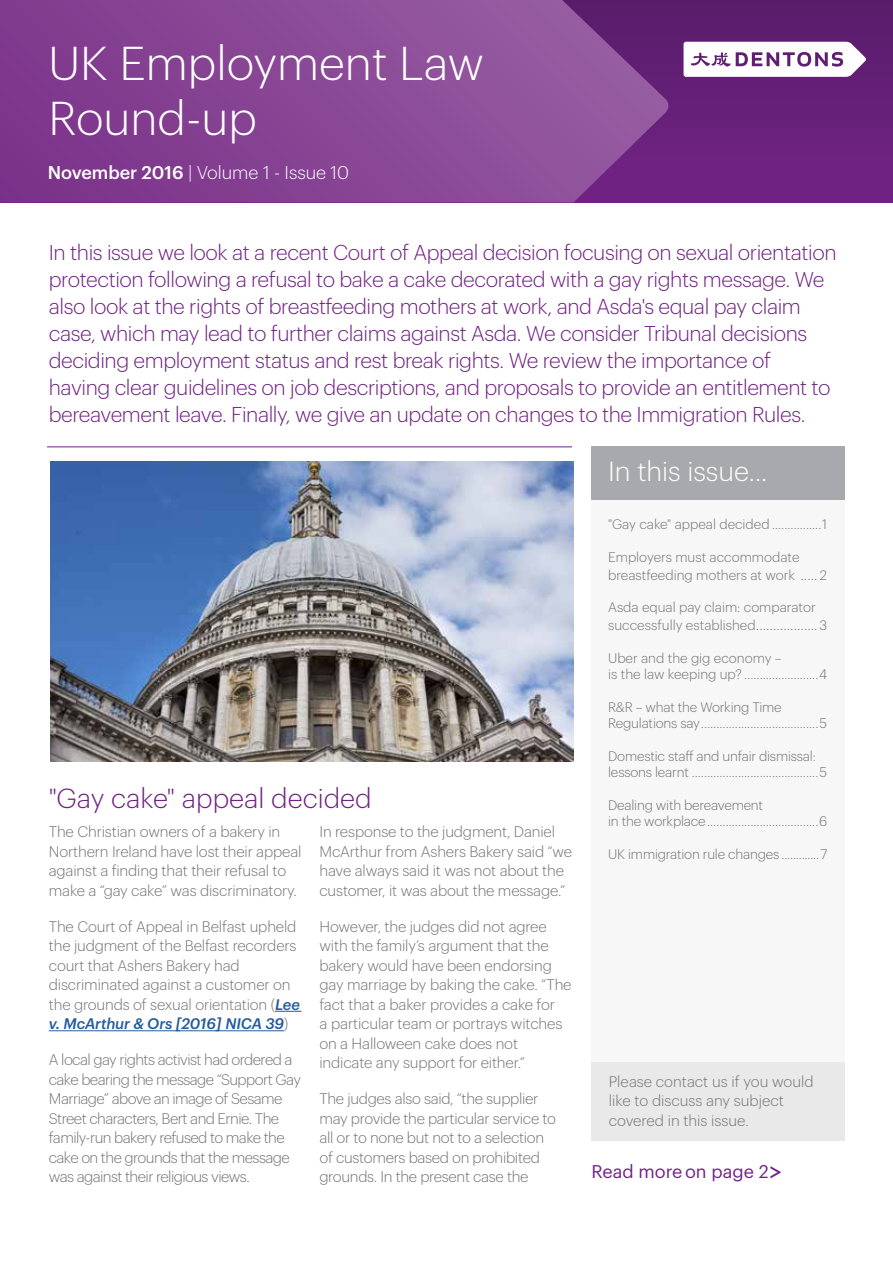
<style>
.page{position:relative;width:893px;height:1263px;background:#fff}
.page>*{position:absolute;margin:0;border:0;box-sizing:border-box;transform-origin:0 0}
.t1{font:300 46.5px/55.5px "Dentons Sans";color:#fff}
.t2{font:300 27px "Dentons Sans";color:#702283}
.t3{font:300 27px "Dentons Sans";color:#fff}
.t4{font:300 21px/27px "Dentons Sans";letter-spacing:-.02em;color:#702283}
.t5{font:300 18px "Dentons Sans";color:#fff}
.t6{font:18px "Dentons Sans";color:#702283}
.t7{font:300 15px/19.5px "Dentons Sans";letter-spacing:-.01em;color:#717376}
.t8{font:300 15px/19.5px "Dentons Sans";letter-spacing:-.035em;color:#717376}
.t9{font:300 13.5px/16.2px "Dentons Sans";letter-spacing:-.01em;color:#717376}
.s1{font-weight:500}
.s2{font-weight:500;font-style:italic;color:#275b9b}
.s3{font-size:15px}
.s4{font-size:27px}
</style>
<div class="page">
<div style="left:0;top:0;width:893px;height:202px;background:linear-gradient(to bottom,#581c6a,#722386)"></div>
<svg style="left:0;top:0;width:669px;height:202px;background:#864493"></svg>
<svg style="left:684px;top:42px;width:182px;height:35px"></svg>
<svg style="left:275px;top:1011px;width:26px;height:1px"></svg>
<hr style="left:49px;top:1030px;width:235px;height:1px;background:#275b9b">
<hr style="left:47px;top:446px;width:525px;height:1px;background:#702283">
<div style="left:591px;top:500px;width:254px;height:562px;background:#f7f7f7"></div>
<div style="left:591px;top:446px;width:254px;height:54px;background:#a8a9ac"></div>
<div style="left:592px;top:1062px;width:253px;height:78px;background:#e9e9ea"></div>
<img style="left:50px;top:461px;width:524px;height:300px">
<h1 class="t1" style="left:49px;top:32px;width:437px">UK Employment Law<br>Round-up</h1>
<p class="t5" style="left:48px;top:159px;width:303px"><span class="s1">November 2016</span> | Volume 1 - Issue 10</p>
<p class="t4" style="left:49px;top:237px;width:789px">In this issue we look at a recent Court of Appeal decision focusing on sexual orientation protection following a refusal to bake a cake decorated with a gay rights message. We also look at the rights of breastfeeding mothers at work, and Asda's equal pay claim case, which may lead to further claims against Asda. We consider Tribunal decisions deciding employment status and rest break rights. We review the importance of having clear guidelines on job descriptions, and proposals to provide an entitlement to bereavement leave. Finally, we give an update on changes to the Immigration Rules.</p>
<h2 class="t2" style="left:49px;top:778px;width:324px">"Gay cake" appeal decided</h2>
<p class="t7" style="left:49px;top:821px;width:254px">The Christian owners of a bakery in Northern Ireland have lost their appeal against a finding that their refusal to make a “gay cake” was discriminatory.</p>
<p class="t7" style="left:49px;top:915px;width:253px">The Court of Appeal in Belfast upheld the judgment of the Belfast recorders court that Ashers Bakery had discriminated against a customer on the grounds of sexual orientation (<span class="s2">Lee v. McArthur &amp; Ors [2016] NICA 39</span>)</p>
<p class="t8" style="left:49px;top:1049px;width:254px">A local gay rights activist had ordered a cake bearing the message “Support Gay Marriage” above an image of Sesame Street characters, Bert and Ernie. The family-run bakery refused to make the cake on the grounds that the message was against their religious views.</p>
<p class="t7" style="left:319px;top:821px;width:254px">In response to the judgment, Daniel McArthur from Ashers Bakery said “we have always said it was not about the customer, it was about the message.”</p>
<p class="t7" style="left:319px;top:915px;width:254px">However, the judges did not agree with the family’s argument that the bakery would have been endorsing gay marriage by baking the cake. “The fact that a baker provides a cake for<br>a particular team or portrays witches on a Halloween cake does not indicate any support for either.”</p>
<p class="t7" style="left:319px;top:1088px;width:238px">The judges also said, “the supplier may provide the particular service to all or to none but not to a selection of customers based on prohibited grounds. In the present case the</p>
<h2 class="t3" style="left:608px;top:451px;width:161px">In this issue...</h2>
<p class="t9" style="left:608px;top:515px;width:220px">"Gay cake" appeal decided ................1</p>
<p class="t9" style="left:608px;top:547px;width:221px;line-height:18px">Employers must accommodate breastfeeding mothers at work <span class="s3">.....</span> 2</p>
<p class="t9" style="left:608px;top:597px;width:220px;line-height:18px">Asda equal pay claim: comparator successfully established<span class="s3">..................</span>3</p>
<p class="t9" style="left:608px;top:649px;width:220px">Uber and the gig economy –<br>is the law keeping up? ........................4</p>
<p class="t9" style="left:608px;top:698px;width:220px">R&amp;R – what the Working Time<br>Regulations say......................................5</p>
<p class="t9" style="left:608px;top:747px;width:220px">Domestic staff and unfair dismissal: lessons learnt .........................................5</p>
<p class="t9" style="left:608px;top:796px;width:220px">Dealing with bereavement<br>in the workplace....................................6</p>
<p class="t9" style="left:608px;top:845px;width:220px">UK immigration rule changes .............7</p>
<p class="t7" style="left:609px;top:1070px;width:206px">Please contact us if you would like to discuss any subject covered in this issue.</p>
<p class="t6" style="left:591px;top:1158px;width:192px">Read more on page 2<span class="s4">&gt;</span></p>
</div>
